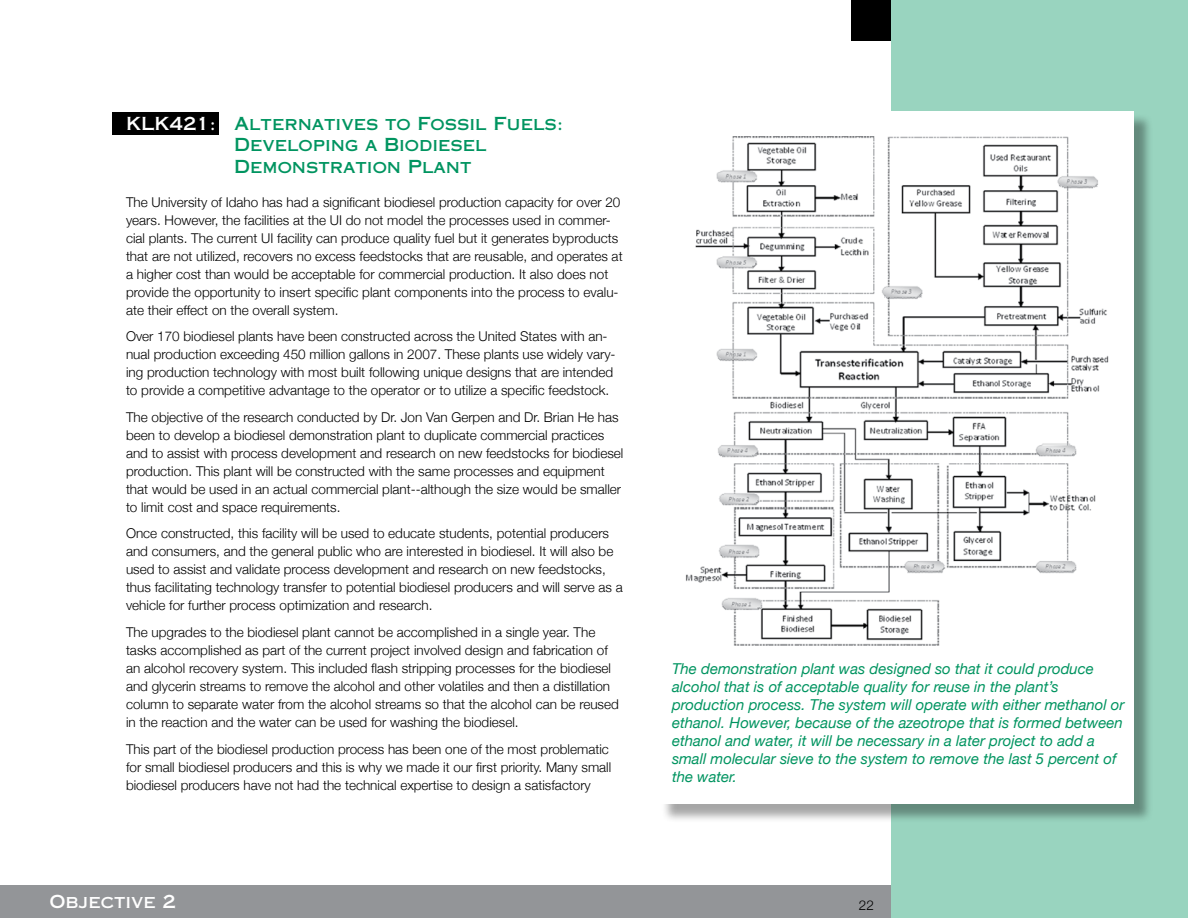
<style>
.page{position:relative;width:1188px;height:918px;background:#fff}
.page>*{position:absolute;margin:0;border:0;box-sizing:border-box;transform-origin:0 0}
.t1{font:18px/21.6px "Copperplate Thirty One AB";color:#009460;scale:.95 1}
.t2{font:18px "Copperplate Thirty One AB";color:#fff;scale:.95 1}
.t3{font:italic 15px/18px "Helvetica Neue";color:#009460}
.t4{font:300 13.5px/18px "Helvetica Neue";color:#000}
.s1{color:#fff}
</style>
<div class="page">
<div style="left:0;top:886px;width:893px;height:32px;background:#939598"></div>
<div style="left:891px;top:0;width:297px;height:918px;background:#99d4bf"></div>
<div style="left:851px;top:0;width:40px;height:40px;background:#000"></div>
<div style="left:661px;top:113px;width:492px;height:710px;background:#000;opacity:.35"></div>
<div style="left:658px;top:111px;width:476px;height:693px;background:#fff"></div>
<div style="left:112px;top:112px;width:107px;height:23px;background:#000"></div>
<img style="left:685px;top:136px;width:424px;height:510px">
<h1 class="t1" style="left:234px;top:113px;width:348px;text-indent:-108px"><span class="s1">KLK421:</span> Alternatives to Fossil Fuels:<br>Developing a Biodiesel<br>Demonstration Plant</h1>
<p class="t4" style="left:126px;top:192px;width:498px">The University of Idaho has had a significant biodiesel production capacity for over 20 years. However, the facilities at the UI do not model the processes used in commer&shy;cial plants. The current UI facility can produce quality fuel but it generates byproducts that are not utilized, recovers no excess feedstocks that are reusable, and operates at a higher cost than would be acceptable for commercial production. It also does not provide the opportunity to insert specific plant components into the process to evalu&shy;ate their effect on the overall system.</p>
<p class="t4" style="left:126px;top:327px;width:491px">Over 170 biodiesel plants have been constructed across the United States with an&shy;nual production exceeding 450 million gallons in 2007. These plants use widely vary&shy;ing production technology with most built following unique designs that are intended to provide a competitive advantage to the operator or to utilize a specific feedstock.</p>
<p class="t4" style="left:126px;top:408px;width:499px">The objective of the research conducted by Dr. Jon Van Gerpen and Dr. Brian He has been to develop a biodiesel demonstration plant to duplicate commercial practices and to assist with process development and research on new feedstocks for biodiesel production. This plant will be constructed with the same processes and equipment that would be used in an actual commercial plant--although the size would be smaller to limit cost and space requirements.</p>
<p class="t4" style="left:126px;top:524px;width:498px">Once constructed, this facility will be used to educate students, potential producers and consumers, and the general public who are interested in biodiesel. It will also be used to assist and validate process development and research on new feedstocks, thus facilitating technology transfer to potential biodiesel producers and will serve as a vehicle for further process optimization and research.</p>
<p class="t4" style="left:126px;top:623px;width:494px">The upgrades to the biodiesel plant cannot be accomplished in a single year. The tasks accomplished as part of the current project involved design and fabrication of an alcohol recovery system. This included flash stripping processes for the biodiesel and glycerin streams to remove the alcohol and other volatiles and then a distillation column to separate water from the alcohol streams so that the alcohol can be reused in the reaction and the water can be used for washing the biodiesel.</p>
<p class="t4" style="left:126px;top:739px;width:487px">This part of the biodiesel production process has been one of the most problematic for small biodiesel producers and this is why we made it our first priority. Many small biodiesel producers have not had the technical expertise to design a satisfactory</p>
<p class="t3" style="left:672px;top:660px;width:454px">The demonstration plant was designed so that it could produce alcohol that is of acceptable quality for reuse in the plant’s production process. The system will operate with either methanol or ethanol. However, because of the azeotrope that is formed between ethanol and water, it will be necessary in a later project to add a small molecular sieve to the system to remove the last 5 percent of the water.</p>
<h1 class="t2" style="left:50px;top:890px;width:135px">Objective 2</h1>
<p class="t4" style="left:859px;top:895px;width:17px">22</p>
</div>
